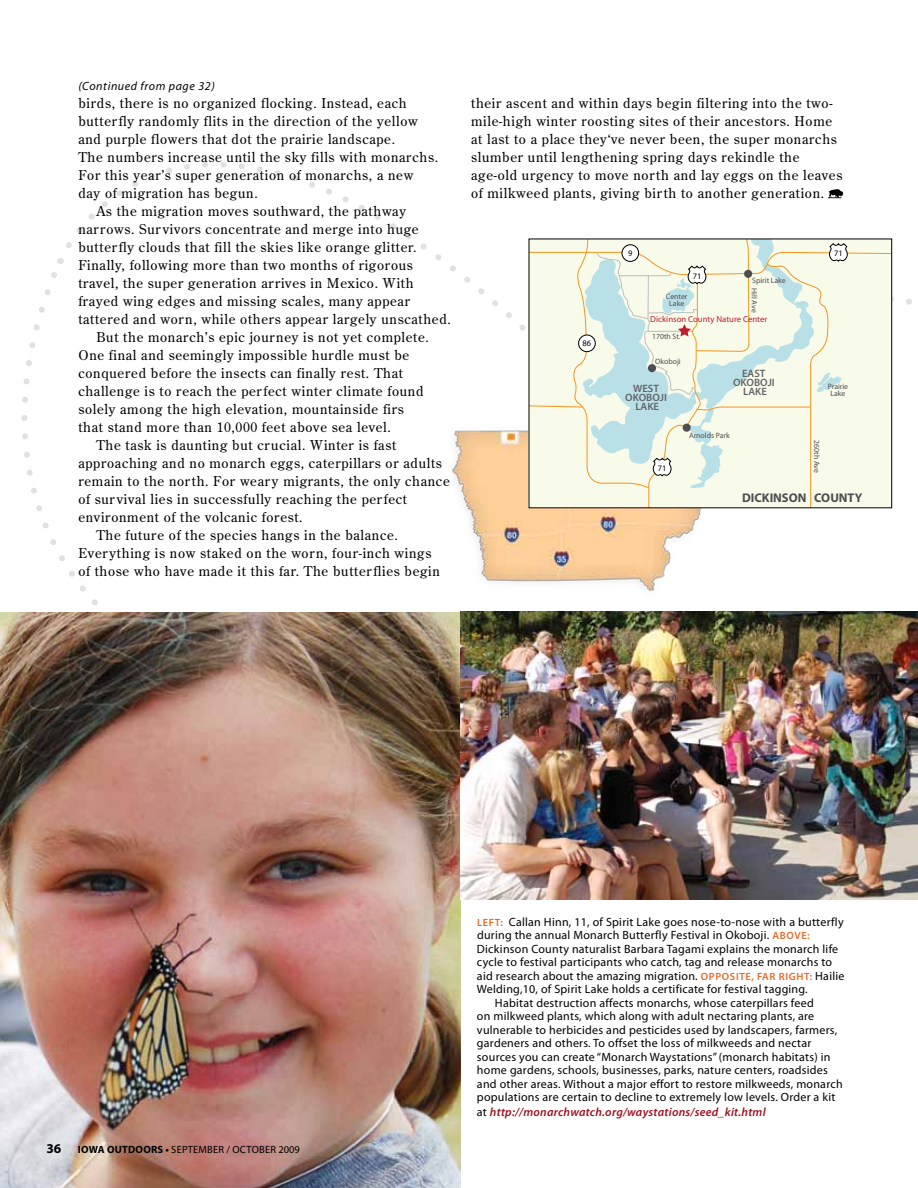
<style>
.page{position:relative;width:918px;height:1188px;background:#fff}
.page>*{position:absolute;margin:0;border:0;box-sizing:border-box;transform-origin:0 0}
.t1{font:13.5px/18px "Century Old Style Std";letter-spacing:.05em;color:#000}
.t2{font:700 12.6px "Myriad";color:#4d4d4f}
.t3{font:12px "Myriad Pro";letter-spacing:.02em;color:#000}
.t4{font:italic 600 12px "Myriad Pro";letter-spacing:.02em;color:#a11020}
.t5{font:italic 12px "Myriad Pro";letter-spacing:.05em;color:#000}
.t6{font:600 10.65px/8.7px "Myriad Pro";color:#636466;text-align:center}
.t7{font:10.5px "Myriad Pro";letter-spacing:.02em;color:#000}
.t8{font:8.7px "Myriad";color:#be1e2d}
.t9{font:8.4px "Myriad";color:#000}
.t10{font:7.8px/6.8px "Myriad";color:#4d4d4f;text-align:center}
.s1{font-weight:700;font-size:13.5px}
.s2{font-weight:700}
.s3{font-weight:600;font-size:10.5px;color:#e96a27}
.s4{font-weight:400;font-style:normal;color:#000}
</style>
<div class="page">
<svg style="left:66px;top:162px;width:463px;height:177px"></svg>
<svg style="left:21px;top:258px;width:88px;height:347px"></svg>
<img style="left:0;top:612px;width:460px;height:576px">
<img style="left:460px;top:612px;width:458px;height:288px">
<svg style="left:828px;top:189px;width:15px;height:9px"></svg>
<svg style="left:892px;top:239px;width:20px;height:256px"></svg>
<img style="left:452px;top:418px;width:260px;height:174px">
<svg style="left:529px;top:238px;width:363px;height:268px;background:#ecf2e3"></svg>
<p class="t5" style="left:78px;top:78px;width:138px">(Continued from page 32)</p>
<p class="t1" style="left:78px;top:94px;width:330px">birds, there is no organized flocking. Instead, each</p>
<p class="t1" style="left:78px;top:112px;width:341px">butterfly randomly flits in the direction of the yellow</p>
<p class="t1" style="left:78px;top:130px;width:318px">and purple flowers that dot the prairie landscape.</p>
<p class="t1" style="left:78px;top:148px;width:361px">The numbers increase until the sky fills with monarchs.</p>
<p class="t1" style="left:78px;top:166px;width:336px">For this year’s super generation of monarchs, a new</p>
<p class="t1" style="left:78px;top:184px;width:181px">day of migration has begun.</p>
<p class="t1" style="left:96px;top:202px;width:311px">As the migration moves southward, the pathway</p>
<p class="t1" style="left:78px;top:220px;width:342px">narrows. Survivors concentrate and merge into huge</p>
<p class="t1" style="left:78px;top:238px;width:340px">butterfly clouds that fill the skies like orange glitter.</p>
<p class="t1" style="left:78px;top:256px;width:336px">Finally, following more than two months of rigorous</p>
<p class="t1" style="left:78px;top:274px;width:337px">travel, the super generation arrives in Mexico. With</p>
<p class="t1" style="left:78px;top:292px;width:333px">frayed wing edges and missing scales, many appear</p>
<p class="t1" style="left:78px;top:310px;width:374px">tattered and worn, while others appear largely unscathed.</p>
<p class="t1" style="left:96px;top:328px;width:334px">But the monarch’s epic journey is not yet complete.</p>
<p class="t1" style="left:78px;top:346px;width:332px">One final and seemingly impossible hurdle must be</p>
<p class="t1" style="left:78px;top:364px;width:326px">conquered before the insects can finally rest. That</p>
<p class="t1" style="left:78px;top:382px;width:347px">challenge is to reach the perfect winter climate found</p>
<p class="t1" style="left:78px;top:400px;width:327px">solely among the high elevation, mountainside firs</p>
<p class="t1" style="left:78px;top:418px;width:314px">that stand more than 10,000 feet above sea level.</p>
<p class="t1" style="left:96px;top:436px;width:301px">The task is daunting but crucial. Winter is fast</p>
<p class="t1" style="left:78px;top:454px;width:365px">approaching and no monarch eggs, caterpillars or adults</p>
<p class="t1" style="left:78px;top:472px;width:373px">remain to the north. For weary migrants, the only chance</p>
<p class="t1" style="left:78px;top:490px;width:330px">of survival lies in successfully reaching the perfect</p>
<p class="t1" style="left:78px;top:508px;width:226px">environment of the volcanic forest.</p>
<p class="t1" style="left:96px;top:526px;width:303px">The future of the species hangs in the balance.</p>
<p class="t1" style="left:78px;top:544px;width:355px">Everything is now staked on the worn, four-inch wings</p>
<p class="t1" style="left:78px;top:562px;width:363px">of those who have made it this far. The butterflies begin</p>
<p class="t1" style="left:471px;top:94px;width:373px">their ascent and within days begin filtering into the two&shy;mile-high winter roosting sites of their ancestors. Home at last to a place they‘ve never been, the super monarchs slumber until lengthening spring days rekindle the age-old urgency to move north and lay eggs on the leaves of milkweed plants, giving birth to another generation.</p>
<p class="t9" style="left:582px;top:339px;width:10px">86</p>
<p class="t9" style="left:628px;top:249px;width:6px">9</p>
<p class="t9" style="left:693px;top:272px;width:10px">71</p>
<p class="t10" style="left:666px;top:293px;width:23px">Center<br>Lake</p>
<p class="t10" style="left:752px;top:277px;width:35px">Spirit Lake</p>
<p class="t10" style="left:757px;top:288px;width:26px;rotate:90deg">Hill Ave</p>
<p class="t8" style="left:650px;top:315px;width:119px">Dickinson County Nature Center</p>
<p class="t10" style="left:652px;top:334px;width:30px">170th St.</p>
<p class="t10" style="left:655px;top:359px;width:27px">Okoboji</p>
<p class="t6" style="left:733px;top:369px;width:43px">EAST<br>OKOBOJI</p>
<p class="t6" style="left:633px;top:384px;width:27px">WEST</p>
<p class="t6" style="left:743px;top:387px;width:25px">LAKE</p>
<p class="t6" style="left:625px;top:393px;width:43px">OKOBOJI<br>LAKE</p>
<p class="t9" style="left:658px;top:464px;width:10px">71</p>
<p class="t10" style="left:689px;top:433px;width:42px">Arnolds Park</p>
<p class="t9" style="left:834px;top:249px;width:10px">71</p>
<p class="t10" style="left:828px;top:384px;width:22px">Prairie<br>Lake</p>
<p class="t10" style="left:820px;top:440px;width:34px;rotate:90deg">260th Ave</p>
<p class="t2" style="left:742px;top:491px;width:122px">DICKINSON COUNTY</p>
<p class="t7" style="left:46px;top:1143px;width:255px"><span class="s1">36</span> <span class="s2">IOWA OUTDOORS •</span> september / october 2009</p>
<p class="t3" style="left:477px;top:915px;width:368px"><span class="s3">LEFT:</span> Callan H inn, 11, of Spirit Lake goes nose-to-nose with a butterfly</p>
<p class="t3" style="left:477px;top:928px;width:334px">during the annual Monarch Butterfly Festival in Okoboji. <span class="s3">ABOVE:</span></p>
<p class="t3" style="left:477px;top:942px;width:363px">Dickinson County naturalist Barbara Tagami explains the monarch life</p>
<p class="t3" style="left:477px;top:955px;width:357px">cycle to festival participants who catch, tag and release monarchs to</p>
<p class="t3" style="left:477px;top:969px;width:369px">aid research about the amazing migration. <span class="s3">OPPOSITE, FAR RI GHT:</span> Hailie</p>
<p class="t3" style="left:477px;top:982px;width:332px">Welding,10, of Spirit Lake holds a certificate for festival tagging.</p>
<p class="t3" style="left:495px;top:996px;width:320px">Habitat destruction affects monarchs, whose caterpillars feed</p>
<p class="t3" style="left:477px;top:1009px;width:339px">on milkweed plants, which along with adult nectaring plants, are</p>
<p class="t3" style="left:477px;top:1023px;width:362px">vulnerable to herbicides and pesticides used by landscapers, farmers,</p>
<p class="t3" style="left:477px;top:1036px;width:336px">gardeners and others. To offset the loss of milkweeds and nectar</p>
<p class="t3" style="left:477px;top:1050px;width:355px">sources you can create “Monarch Waystations” (monarch habitats) in</p>
<p class="t3" style="left:477px;top:1063px;width:352px">home gardens, schools, businesses, parks, nature centers, roadsides</p>
<p class="t3" style="left:477px;top:1077px;width:367px">and other areas. Without a major effort to restore milkweeds, monarch</p>
<p class="t3" style="left:477px;top:1090px;width:360px">populations are certain to decline to extremely low levels. Order a kit</p>
<p class="t4" style="left:477px;top:1105px;width:290px"><span class="s4">at</span> http://monarchwatch.org/waystations/seed_kit.html</p>
</div>
